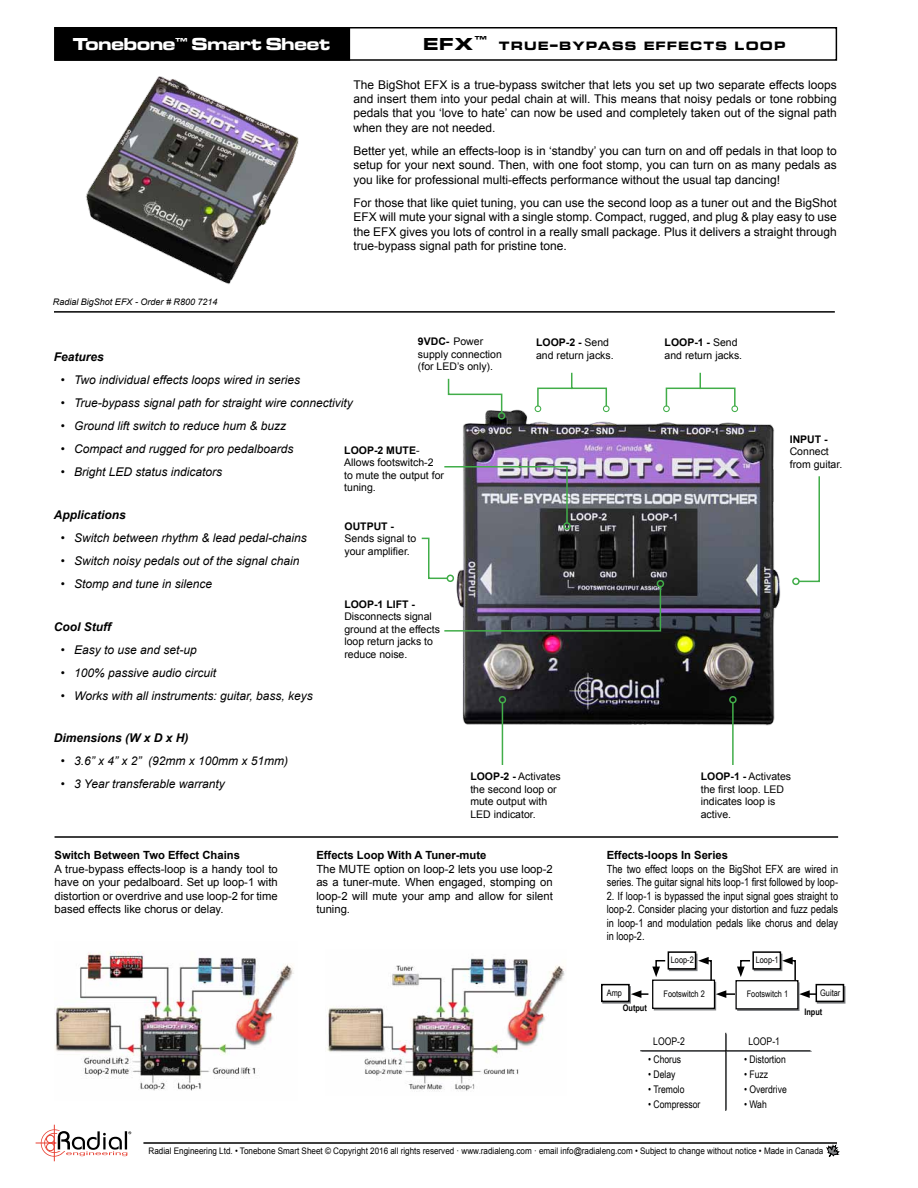
<style>
.page{position:relative;width:918px;height:1188px;background:#fff}
.page>*{position:absolute;margin:0;border:0;box-sizing:border-box;transform-origin:0 0}
.t1{font:18px "Microgramma D Bold Exte";color:#fff}
.t2{font:12.6px "Microgramma D Bold Exte";letter-spacing:.145em;color:#000}
.t3{font:12px/14.4px "Arial";color:#000;text-align:justify}
.t4{font:italic 12px "Arial";color:#000}
.t5{font:italic 700 12px "Arial";color:#000}
.t6{font:11.25px/13.5px "Arial";color:#000;text-align:justify}
.t7{font:11.25px/13.5px "Arial Narrow";color:#000}
.t8{font:700 11.25px "Arial";color:#000}
.t9{font:10.5px/12.6px "Arial";color:#000}
.t10{font:10.5px "Arial Narrow";color:#000}
.t11{font:700 10.5px "Arial";color:#000}
.t12{font:9px "Arial";color:#000;scale:.9 1}
.t13{font:9px "Arial Narrow";color:#000}
.t14{font:italic 9px "Arial";color:#000}
.t15{font:700 9px "Arial Narrow";color:#000}
.s1{font-size:18px}
.s2{font-weight:700}
</style>
<div class="page">
<img style="left:462px;top:409px;width:319px;height:322px">
<hr style="left:143px;top:1142px;width:694px;height:2px;background:#000">
<hr style="left:54px;top:1125px;width:1px;height:36px;background:#e84032">
<svg style="left:36px;top:1129px;width:95px;height:28px"></svg>
<svg style="left:827px;top:1145px;width:12px;height:12px"></svg>
<div style="left:54px;top:27px;width:783px;height:34px;border:2px solid #000"></div>
<div style="left:55px;top:28px;width:294px;height:32px;background:#000"></div>
<div style="left:54px;top:27px;width:296px;height:34px;border:2px solid #000"></div>
<img style="left:54px;top:951px;width:240px;height:140px">
<img style="left:327px;top:958px;width:238px;height:134px">
<hr style="left:502px;top:703px;width:1px;height:62px;background:#41ad49">
<div style="left:499px;top:696px;width:7px;height:7px;border:2px solid #41ad49;border-radius:50%"></div>
<hr style="left:55px;top:836px;width:783px;height:2px;background:#000">
<svg style="left:798px;top:476px;width:22px;height:107px"></svg>
<div style="left:792px;top:578px;width:8px;height:7px;border:2px solid #41ad49;border-radius:50%"></div>
<hr style="left:732px;top:703px;width:2px;height:62px;background:#41ad49">
<div style="left:729px;top:696px;width:8px;height:7px;border:2px solid #41ad49;border-radius:50%"></div>
<svg style="left:444px;top:465px;width:124px;height:59px"></svg>
<div style="left:563px;top:522px;width:8px;height:8px;border:2px solid #41ad49;border-radius:50%"></div>
<div style="left:657px;top:580px;width:7px;height:7px;border:2px solid #41ad49;border-radius:50%"></div>
<div style="left:731px;top:405px;width:7px;height:7px;border:1px solid #41ad49;border-radius:50%"></div>
<svg style="left:665px;top:372px;width:71px;height:36px"></svg>
<div style="left:663px;top:405px;width:7px;height:7px;border:1px solid #41ad49;border-radius:50%"></div>
<div style="left:603px;top:405px;width:7px;height:7px;border:1px solid #41ad49;border-radius:50%"></div>
<svg style="left:537px;top:372px;width:71px;height:36px"></svg>
<div style="left:535px;top:405px;width:6px;height:7px;border:1px solid #41ad49;border-radius:50%"></div>
<svg style="left:421px;top:537px;width:241px;height:95px"></svg>
<div style="left:447px;top:575px;width:7px;height:7px;border:2px solid #41ad49;border-radius:50%"></div>
<hr style="left:642px;top:1051px;width:170px;height:1px;background:#8f9194">
<hr style="left:726px;top:1034px;width:1px;height:76px;background:#8f9194">
<hr style="left:640px;top:1050px;width:170px;height:1px;background:#000">
<hr style="left:725px;top:1033px;width:1px;height:78px;background:#000">
<svg style="left:601px;top:951px;width:245px;height:60px"></svg>
<hr style="left:54px;top:311px;width:781px;height:2px;background:#000">
<img style="left:75px;top:60px;width:240px;height:225px">
<svg style="left:447px;top:378px;width:56px;height:36px"></svg>
<div style="left:498px;top:412px;width:7px;height:8px;border:2px solid #41ad49;border-radius:50%"></div>
<h1 class="t1" style="left:73px;top:31px;width:258px">Tonebone<sup>±</sup> Smart Sheet</h1>
<p class="t2" style="left:423px;top:37px;width:364px"><span class="s1">EFX</span><sup>±</sup> TRUE<span class="s1">-</span>BYPASS EFFECTS LOOP</p>
<p class="t14" style="left:53px;top:296px;width:166px">Radial BigShot EFX - Order # R800 7214</p>
<p class="t3" style="left:353px;top:77px;width:485px">The BigShot EFX is a true-bypass switcher that lets you set up two separate effects loops and insert them into your pedal chain at will. This means that noisy pedals or tone robbing pedals that you ‘love to hate’ can now be used and completely taken out of the signal path when they are not needed.</p>
<p class="t3" style="left:353px;top:144px;width:485px">Better yet, while an effects-loop is in ‘standby’ you can turn on and off pedals in that loop to setup for your next sound. Then, with one foot stomp, you can turn on as many pedals as you like for professional multi-effects performance without the usual tap dancing!</p>
<p class="t3" style="left:353px;top:195px;width:485px">For those that like quiet tuning, you can use the second loop as a tuner out and the BigShot EFX will mute your signal with a single stomp. Compact, rugged, and plug &amp; play easy to use the EFX gives you lots of control in a really small package. Plus it delivers a straight through true-bypass signal path for pristine tone.</p>
<p class="t9" style="left:418px;top:335px;width:86px"><span class="s2">9VDC-</span> Power supply connection (for LED’s only).</p>
<p class="t9" style="left:536px;top:336px;width:79px"><span class="s2">Loop-2 -</span> Send and return jacks.</p>
<p class="t5" style="left:54px;top:349px;width:52px">Features</p>
<p class="t4" style="left:61px;top:372px;width:241px">• Two individual effects loops wired in series</p>
<p class="t4" style="left:61px;top:395px;width:294px">• True-bypass signal path for straight wire connectivity</p>
<p class="t4" style="left:61px;top:418px;width:227px">• Ground lift switch to reduce hum &amp; buzz</p>
<p class="t4" style="left:61px;top:441px;width:234px">• Compact and rugged for pro pedalboards</p>
<p class="t4" style="left:61px;top:464px;width:163px">• Bright LED status indicators</p>
<p class="t5" style="left:54px;top:507px;width:74px">Applications</p>
<p class="t4" style="left:61px;top:530px;width:248px">• Switch between rhythm &amp; lead pedal-chains</p>
<p class="t4" style="left:61px;top:553px;width:240px">• Switch noisy pedals out of the signal chain</p>
<p class="t4" style="left:61px;top:576px;width:153px">• Stomp and tune in silence</p>
<p class="t5" style="left:54px;top:618px;width:59px">Cool Stuff</p>
<p class="t4" style="left:61px;top:642px;width:138px">• Easy to use and set-up</p>
<p class="t4" style="left:61px;top:665px;width:157px">• 100% passive audio circuit</p>
<p class="t4" style="left:61px;top:688px;width:254px">• Works with all instruments: guitar, bass, keys</p>
<p class="t5" style="left:54px;top:730px;width:136px">Dimensions (W x D x H)</p>
<p class="t4" style="left:61px;top:753px;width:229px">• 3.6” x 4” x 2” (92mm x 100mm x 51mm)</p>
<p class="t4" style="left:61px;top:776px;width:166px">• 3 Year transferable warranty</p>
<p class="t9" style="left:344px;top:444px;width:101px"><span class="s2">Loop-2 MUTE</span>-<br>Allows footswitch-2 to mute the output for tuning.</p>
<p class="t11" style="left:345px;top:519px;width:51px">OUTPUT -</p>
<p class="t9" style="left:345px;top:533px;width:73px">Sends signal to your amplifier.</p>
<p class="t11" style="left:344px;top:597px;width:15px">LOOP</p>
<p class="t11" style="left:374px;top:597px;width:42px">-1 LIFT -</p>
<p class="t9" style="left:344px;top:610px;width:97px">Disconnects signal ground at the effects loop return jacks to reduce noise.</p>
<p class="t9" style="left:470px;top:770px;width:92px"><span class="s2">Loop-2 -</span> Activates the second loop or mute output with<br>LED indicator.</p>
<p class="t9" style="left:665px;top:336px;width:79px"><span class="s2">Loop-1 -</span> Send and return jacks.</p>
<p class="t11" style="left:790px;top:432px;width:39px">INPUT -</p>
<p class="t9" style="left:790px;top:446px;width:54px">Connect from guitar.</p>
<p class="t9" style="left:701px;top:770px;width:92px"><span class="s2">Loop-1 -</span> Activates the first loop. LED indicates loop is active.</p>
<p class="t8" style="left:55px;top:848px;width:187px">Switch Between Two Effect Chains</p>
<p class="t6" style="left:55px;top:862px;width:225px">A true-bypass effects-loop is a handy tool to have on your pedalboard. Set up loop-1 with distortion or overdrive and use loop-2 for time based effects like chorus or delay.</p>
<p class="t8" style="left:316px;top:848px;width:172px">Effects Loop With A Tuner-mute</p>
<p class="t6" style="left:316px;top:862px;width:238px">The MUTE option on loop-2 lets you use loop-2 as a tuner-mute. When engaged, stomping on loop-2 will mute your amp and allow for silent tuning.</p>
<p class="t8" style="left:607px;top:848px;width:123px">Effects-loops In Series</p>
<p class="t7" style="left:607px;top:862px;width:233px">The two effect loops on the BigShot EFX are wired in series. The guitar signal hits loop-1 first followed by loop-</p>
<p class="t7" style="left:607px;top:889px;width:233px;text-align:justify">2. If loop-1 is bypassed the input signal goes straight to loop-2. Consider placing your distortion and fuzz pedals in loop-1 and modulation pedals like chorus and delay in loop-2.</p>
<p class="t13" style="left:671px;top:953px;width:24px">Loop-2</p>
<p class="t13" style="left:756px;top:953px;width:24px">Loop-1</p>
<p class="t13" style="left:607px;top:986px;width:17px">Amp</p>
<p class="t13" style="left:820px;top:986px;width:22px">Guitar</p>
<p class="t13" style="left:663px;top:988px;width:43px">Footswitch 2</p>
<p class="t13" style="left:747px;top:988px;width:43px">Footswitch 1</p>
<p class="t15" style="left:623px;top:1001px;width:26px">Output</p>
<p class="t10" style="left:653px;top:1033px;width:33px">LOOP-2</p>
<p class="t10" style="left:748px;top:1033px;width:33px">LOOP-1</p>
<p class="t10" style="left:648px;top:1051px;width:35px">• Chorus</p>
<p class="t10" style="left:648px;top:1066px;width:29px">• Delay</p>
<p class="t10" style="left:648px;top:1081px;width:38px">• Tremolo</p>
<p class="t10" style="left:648px;top:1096px;width:54px">• Compressor</p>
<p class="t10" style="left:744px;top:1051px;width:43px">• Distortion</p>
<p class="t10" style="left:744px;top:1066px;width:26px">• Fuzz</p>
<p class="t10" style="left:744px;top:1081px;width:44px">• Overdrive</p>
<p class="t10" style="left:744px;top:1096px;width:24px">• Wah</p>
<p class="t15" style="left:804px;top:1005px;width:20px">Input</p>
<p class="t12" style="left:149px;top:1145px;width:751px">Radial Engineering Ltd. • Tonebone Smart Sheet © Copyright 2016 all rights reserved · www.radialeng.com · email info@radialeng.com • Subject to change without notice • Made in Canada</p>
</div>
